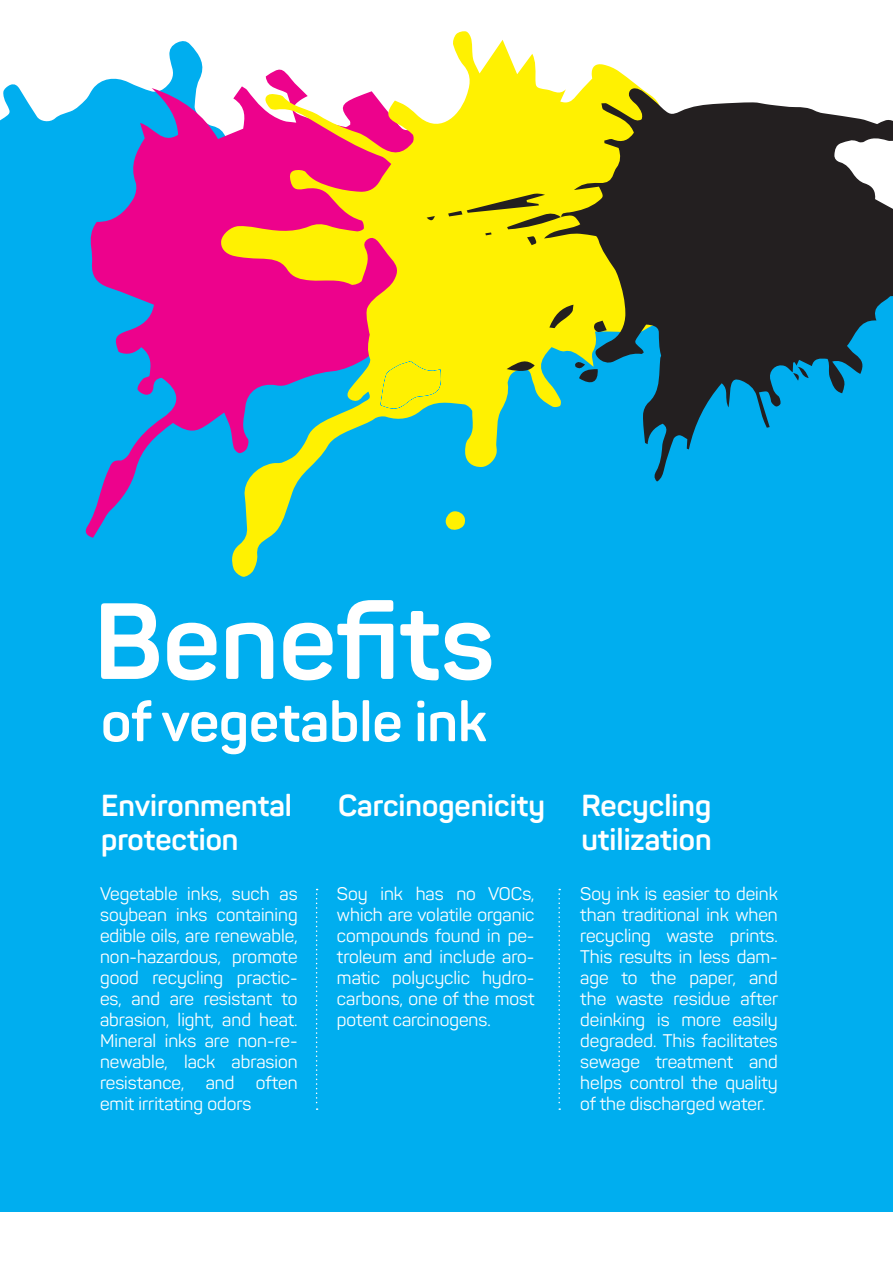
<style>
.page{position:relative;width:893px;height:1263px;background:#fff}
.page>*{position:absolute;margin:0;border:0;box-sizing:border-box;transform-origin:0 0}
.t1{font:700 106.5px "Panton";color:#fff}
.t2{font:700 55.5px "Panton";color:#fff}
.t3{font:700 30px/34.5px "Panton";color:#fff}
.t4{font:18px/21px "Panton";color:#fff;text-align:justify}
</style>
<div class="page">
<div style="left:0;top:230px;width:893px;height:982px;background:#00aeef"></div>
<svg style="left:0;top:41px;width:203px;height:189px;fill:#00aeef"></svg>
<svg style="left:84px;top:67px;width:136px;height:471px"></svg>
<svg style="left:220px;top:31px;width:419px;height:546px"></svg>
<svg style="left:427px;top:87px;width:466px;height:395px"></svg>
<svg style="left:316px;top:889px;width:2px;height:221px"></svg>
<svg style="left:558px;top:889px;width:2px;height:221px"></svg>
<h1 class="t1" style="left:94px;top:575px;width:402px">Benefits</h1>
<h2 class="t2" style="left:101px;top:687px;width:387px">of vegetable ink</h2>
<h3 class="t3" style="left:101px;top:788px;width:192px">Environmental protection</h3>
<h3 class="t3" style="left:338px;top:788px;width:375px;text-align:right">Carcinogenicity Recycling utilization</h3>
<p class="t4" style="left:100px;top:883px;width:199px">Vegetable inks, such as soybean inks containing edible oils, are renewable, non-hazardous, promote good recycling practic&shy;es, and are resistant to abrasion, light, and heat.<br>Mineral inks are non-re&shy;newable, lack abrasion resistance, and often emit irritating odors</p>
<p class="t4" style="left:337px;top:883px;width:199px">Soy ink has no VOCs, which are volatile organic compounds found in pe&shy;troleum and include aro&shy;matic polycyclic hydro&shy;carbons, one of the most potent carcinogens.</p>
<p class="t4" style="left:580px;top:883px;width:199px">Soy ink is easier to deink than traditional ink when recycling waste prints.<br>This results in less dam&shy;age to the paper, and the waste residue after deinking is more easily degraded. This facilitates sewage treatment and helps control the quality of the discharged water.</p>
</div>
